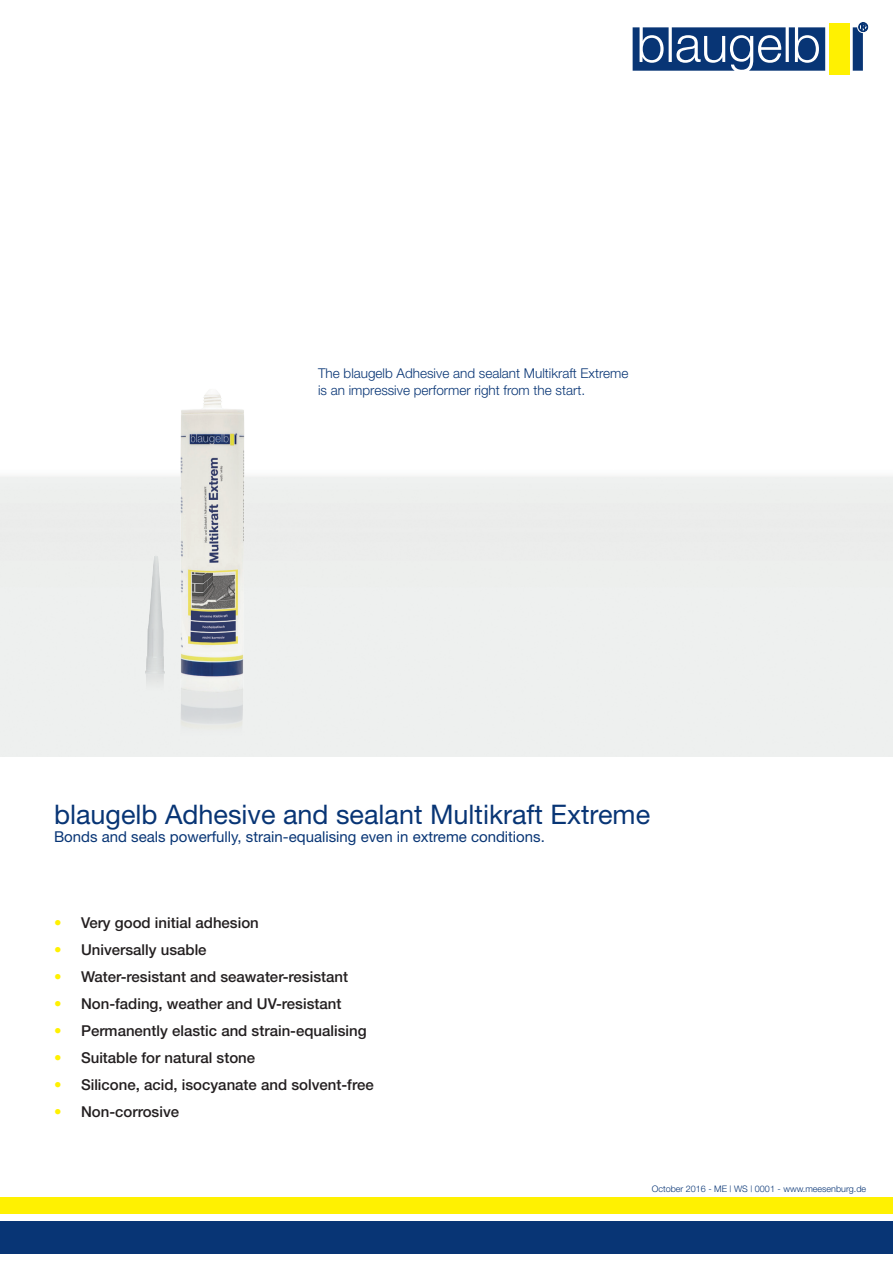
<style>
.page{position:relative;width:893px;height:1263px;background:#fff}
.page>*{position:absolute;margin:0;border:0;box-sizing:border-box;transform-origin:0 0}
.t1{font:27px "Helvetica Neue";color:#083575}
.t2{font:500 15px "Helvetica Neue";color:#231f20}
.t3{font:15px "Helvetica Neue";color:#083575}
.t4{font:300 13.5px/16.2px "Helvetica Neue LT Std";color:#083575}
.t5{font:300 9px "Helvetica Neue";color:#083575}
.s1{color:#fff101}
</style>
<div class="page">
<div style="left:0;top:1222px;width:893px;height:32px;background:#083575"></div>
<div style="left:0;top:1197px;width:893px;height:17px;background:#fff101"></div>
<svg style="left:633px;top:22px;width:235px;height:49px"></svg>
<div style="left:829px;top:23px;width:20px;height:51px;background:#fff101"></div>
<img style="left:42px;top:389px;width:342px;height:368px">
<p class="t4" style="left:318px;top:365px;width:312px">The blaugelb Adhesive and sealant Multikraft Extreme is an impressive performer right from the start.</p>
<h1 class="t1" style="left:54px;top:798px;width:598px">blaugelb Adhesive and sealant Multikraft Extreme</h1>
<p class="t3" style="left:54px;top:828px;width:492px">Bonds and seals powerfully, strain-equalising even in extreme conditions.</p>
<p class="t2" style="left:54px;top:914px;width:206px"><span class="s1">•</span> Very good initial adhesion</p>
<p class="t2" style="left:54px;top:941px;width:154px"><span class="s1">•</span> Universally usable</p>
<p class="t2" style="left:54px;top:968px;width:296px"><span class="s1">•</span> Water-resistant and seawater-resistant</p>
<p class="t2" style="left:54px;top:995px;width:289px"><span class="s1">•</span> Non-fading, weather and UV-resistant</p>
<p class="t2" style="left:54px;top:1022px;width:314px"><span class="s1">•</span> Permanently elastic and strain-equalising</p>
<p class="t2" style="left:54px;top:1049px;width:203px"><span class="s1">•</span> Suitable for natural stone</p>
<p class="t2" style="left:54px;top:1076px;width:321px"><span class="s1">•</span> Silicone, acid, isocyanate and solvent-free</p>
<p class="t2" style="left:54px;top:1103px;width:127px"><span class="s1">•</span> Non-corrosive</p>
<p class="t5" style="left:652px;top:1183px;width:216px">October 2016 - ME | WS | 0001 - www.meesenburg.de</p>
</div>
